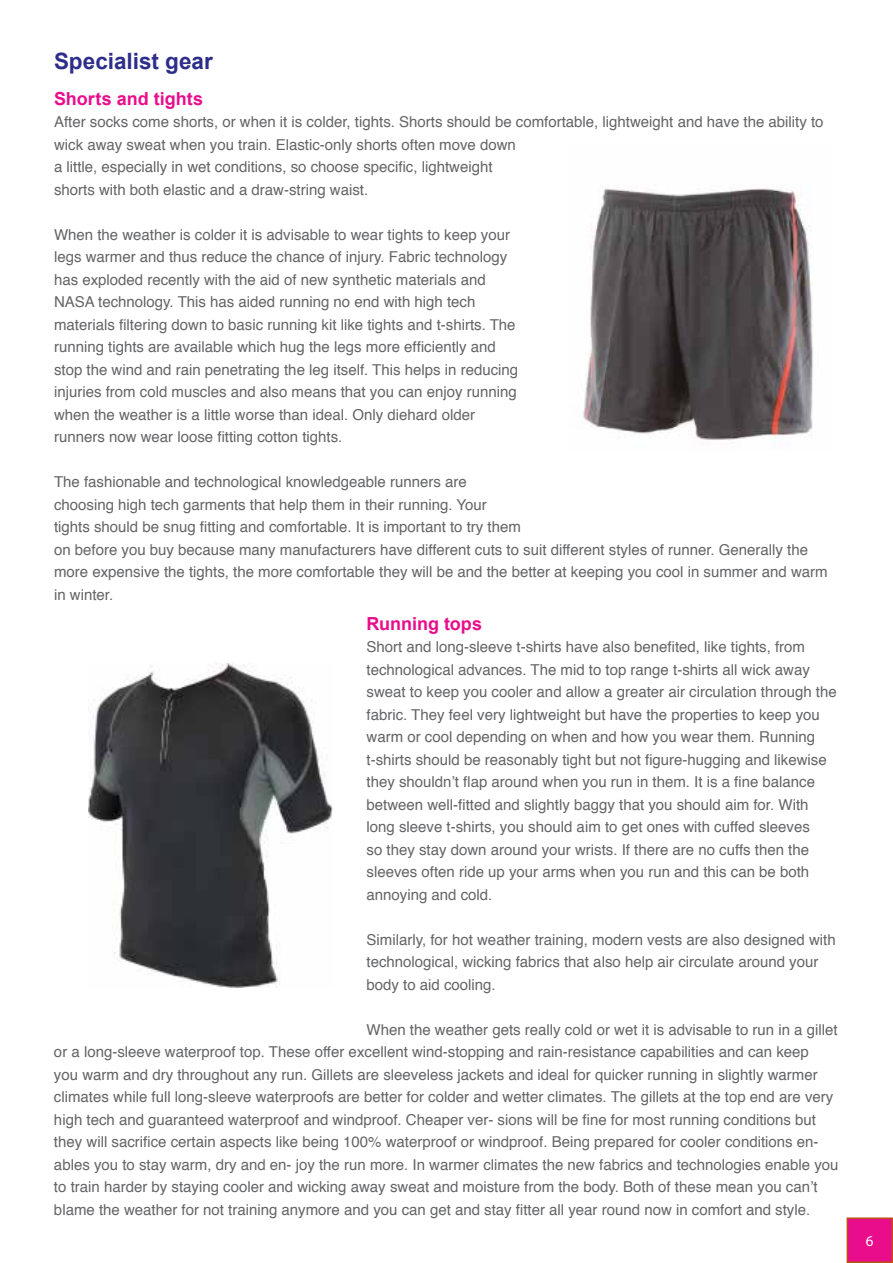
<style>
.page{position:relative;width:893px;height:1263px;background:#fff}
.page>*{position:absolute;margin:0;border:0;box-sizing:border-box;transform-origin:0 0}
.t1{font:700 22.5px "Arial";color:#2d2e89}
.t2{font:700 18px "Arial";color:#e90c8b}
.t3{font:15px/22.5px "Helvetica";color:#636466}
.t4{font:15px "Myriad Pro";color:#fff}
</style>
<div class="page">
<img style="left:582px;top:186px;width:231px;height:256px">
<img style="left:88px;top:663px;width:245px;height:324px">
<div style="left:847px;top:1218px;width:45px;height:44px;background:#e90c8b"></div>
<div style="left:846px;top:1217px;width:47px;height:46px;border:2px solid #be4f18"></div>
<h1 class="t1" style="left:54px;top:47px;width:160px">Specialist gear</h1>
<p class="t2" style="left:54px;top:86px;width:151px">Shorts and tights</p>
<p class="t3" style="left:54px;top:111px;width:771px">After socks come shorts, or when it is colder, tights. Shorts should be comfortable, lightweight and have the ability to wick away sweat when you train. Elastic-only shorts often move down<br>a little, especially in wet conditions, so choose specific, lightweight<br>shorts with both elastic and a draw-string waist.</p>
<p class="t3" style="left:54px;top:224px;width:466px">When the weather is colder it is advisable to wear tights to keep your legs warmer and thus reduce the chance of injury. Fabric technology has exploded recently with the aid of new synthetic materials and NASA technology. This has aided running no end with high tech materials filtering down to basic running kit like tights and t-shirts. The running tights are available which hug the legs more efficiently and stop the wind and rain penetrating the leg itself. This helps in reducing injuries from cold muscles and also means that you can enjoy running when the weather is a little worse than ideal. Only diehard older runners now wear loose fitting cotton tights.</p>
<p class="t3" style="left:54px;top:471px;width:775px">The fashionable and technological knowledgeable runners are<br>choosing high tech garments that help them in their running. Your<br>tights should be snug fitting and comfortable. It is important to try them<br>on before you buy because many manufacturers have different cuts to suit different styles of runner. Generally the more expensive the tights, the more comfortable they will be and the better at keeping you cool in summer and warm in winter.</p>
<p class="t2" style="left:367px;top:611px;width:117px">Running tops</p>
<p class="t3" style="left:367px;top:636px;width:472px">Short and long-sleeve t-shirts have also benefited, like tights, from technological advances. The mid to top range t-shirts all wick away sweat to keep you cooler and allow a greater air circulation through the fabric. They feel very lightweight but have the properties to keep you warm or cool depending on when and how you wear them. Running t-shirts should be reasonably tight but not figure-hugging and likewise they shouldn’t flap around when you run in them. It is a fine balance between well-fitted and slightly baggy that you should aim for. With long sleeve t-shirts, you should aim to get ones with cuffed sleeves<br>so they stay down around your wrists. If there are no cuffs then the sleeves often ride up your arms when you run and this can be both annoying and cold.</p>
<p class="t3" style="left:367px;top:929px;width:471px">Similarly, for hot weather training, modern vests are also designed with technological, wicking fabrics that also help air circulate around your body to aid cooling.</p>
<p class="t3" style="left:54px;top:1019px;width:786px;text-indent:313px">When the weather gets really cold or wet it is advisable to run in a gillet or a long-sleeve waterproof top. These offer excellent wind-stopping and rain-resistance capabilities and can keep<br>you warm and dry throughout any run. Gillets are sleeveless jackets and ideal for quicker running in slightly warmer climates while full long-sleeve waterproofs are better for colder and wetter climates. The gillets at the top end are very high tech and guaranteed waterproof and windproof. Cheaper ver- sions will be fine for most running conditions but they will sacrifice certain aspects like being 100% waterproof or windproof. Being prepared for cooler conditions en&shy;ables you to stay warm, dry and en- joy the run more. In warmer climates the new fabrics and technologies enable you to train harder by staying cooler and wicking away sweat and moisture from the body. Both of these mean you can’t blame the weather for not training anymore and you can get and stay fitter all year round now in comfort and style.</p>
<p class="t4" style="left:866px;top:1231px;width:9px">6</p>
</div>
